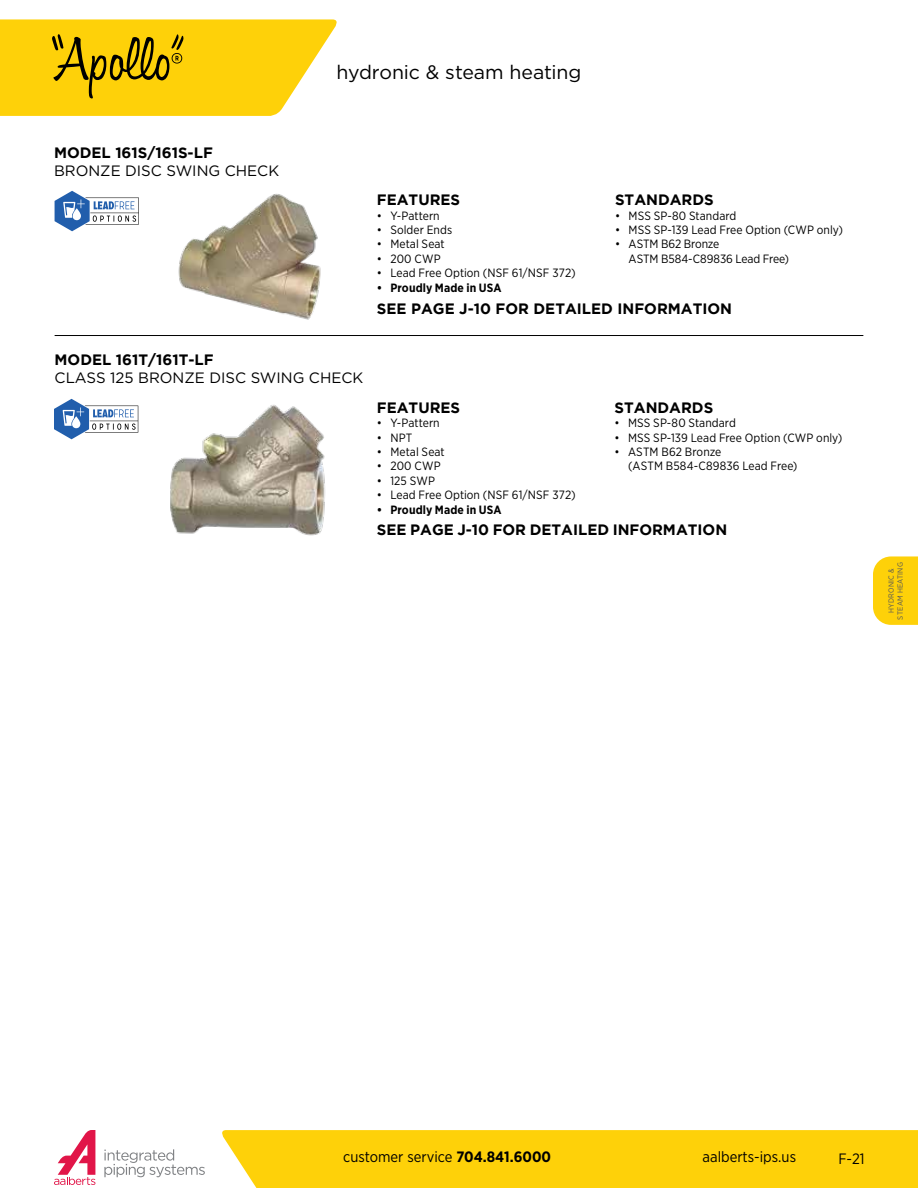
<style>
.page{position:relative;width:918px;height:1188px;background:#fff}
.page>*{position:absolute;margin:0;border:0;box-sizing:border-box;transform-origin:0 0}
.t1{font:19.5px "Gotham";letter-spacing:-.005em;color:#000}
.t2{font:700 15px "Gotham";color:#000}
.t3{font:15px "Gotham";color:#000}
.t4{font:15px "Gotham Narrow";color:#000}
.t5{font:12px/14.4px "Gotham Narrow";letter-spacing:.005em;color:#000}
.t6{font:700 12px "Gotham Narrow";letter-spacing:.01em;color:#000}
.t7{font:7.5px/9px "Gotham Narrow";letter-spacing:.03em;color:#55565a;text-align:center}
.s1{font-weight:700}
</style>
<div class="page">
<div style="left:222px;top:1130px;width:696px;height:58px;background:#fed109"></div>
<svg style="left:54px;top:1130px;width:41px;height:55px"></svg>
<svg style="left:104px;top:1149px;width:101px;height:28px"></svg>
<svg style="left:873px;top:556px;width:45px;height:69px;background:#fed316"></svg>
<svg style="left:0;top:19px;width:337px;height:97px;background:#f1ca1e"></svg>
<img style="left:178px;top:194px;width:143px;height:126px">
<svg style="left:55px;top:191px;width:84px;height:40px"></svg>
<img style="left:171px;top:404px;width:154px;height:132px">
<svg style="left:54px;top:399px;width:84px;height:40px"></svg>
<hr style="left:55px;top:335px;width:808px;height:1px;background:#000">
<p class="t2" style="left:54px;top:144px;width:160px">MODEL 161S/161S-LF</p>
<p class="t3" style="left:54px;top:161px;width:227px">BRONZE DISC SWING CHECK</p>
<h1 class="t1" style="left:337px;top:59px;width:246px">hydronic &amp; steam heating</h1>
<p class="t2" style="left:377px;top:191px;width:85px">FEATURES</p>
<p class="t5" style="left:377px;top:208px;width:64px">• Y-Pattern</p>
<p class="t5" style="left:377px;top:222px;width:77px">• Solder Ends</p>
<p class="t5" style="left:377px;top:237px;width:69px">• Metal Seat</p>
<p class="t5" style="left:377px;top:251px;width:65px">• 200 CWP</p>
<p class="t5" style="left:377px;top:266px;width:200px">• Lead Free Option (NSF 61/NSF 372)</p>
<p class="t6" style="left:377px;top:280px;width:126px">• Proudly Made in USA</p>
<p class="t2" style="left:615px;top:191px;width:100px">STANDARDS</p>
<p class="t5" style="left:615px;top:208px;width:123px">• MSS SP-80 Standard</p>
<p class="t5" style="left:615px;top:222px;width:229px">• MSS SP-139 Lead Free Option (CWP only)</p>
<p class="t5" style="left:629px;top:237px;width:162px;text-indent:-14px">• ASTM B62 Bronze<br>ASTM B584-C89836 Lead Free)</p>
<p class="t2" style="left:377px;top:300px;width:357px">SEE PAGE J-10 FOR DETAILED INFORMATION</p>
<p class="t2" style="left:55px;top:351px;width:161px">MODEL 161T/161T-LF</p>
<p class="t3" style="left:55px;top:368px;width:310px">CLASS 125 BRONZE DISC SWING CHECK</p>
<p class="t2" style="left:377px;top:399px;width:85px">FEATURES</p>
<p class="t5" style="left:377px;top:416px;width:64px">• Y-Pattern</p>
<p class="t5" style="left:377px;top:430px;width:37px">• NPT</p>
<p class="t5" style="left:377px;top:444px;width:69px">• Metal Seat</p>
<p class="t5" style="left:377px;top:459px;width:65px">• 200 CWP</p>
<p class="t5" style="left:377px;top:473px;width:60px">• 125 SWP</p>
<p class="t5" style="left:377px;top:488px;width:200px">• Lead Free Option (NSF 61/NSF 372)</p>
<p class="t6" style="left:377px;top:502px;width:126px">• Proudly Made in USA</p>
<p class="t2" style="left:615px;top:399px;width:100px">STANDARDS</p>
<p class="t5" style="left:615px;top:416px;width:123px">• MSS SP-80 Standard</p>
<p class="t5" style="left:615px;top:430px;width:229px">• MSS SP-139 Lead Free Option (CWP only)</p>
<p class="t5" style="left:628px;top:444px;width:171px;text-indent:-14px">• ASTM B62 Bronze<br>(ASTM B584-C89836 Lead Free)</p>
<p class="t2" style="left:377px;top:521px;width:352px">SEE PAGE J-10 FOR DETAILED INFORMATION</p>
<p class="t7" style="left:887px;top:620px;width:59px;rotate:-90deg">HYDRONIC &amp;<br>STEAM HEATING</p>
<p class="t4" style="left:343px;top:1148px;width:209px">customer service <span class="s1">704.841.6000</span></p>
<p class="t4" style="left:703px;top:1148px;width:95px">aalberts-ips.us</p>
<p class="t4" style="left:838px;top:1149px;width:28px">F-21</p>
</div>
